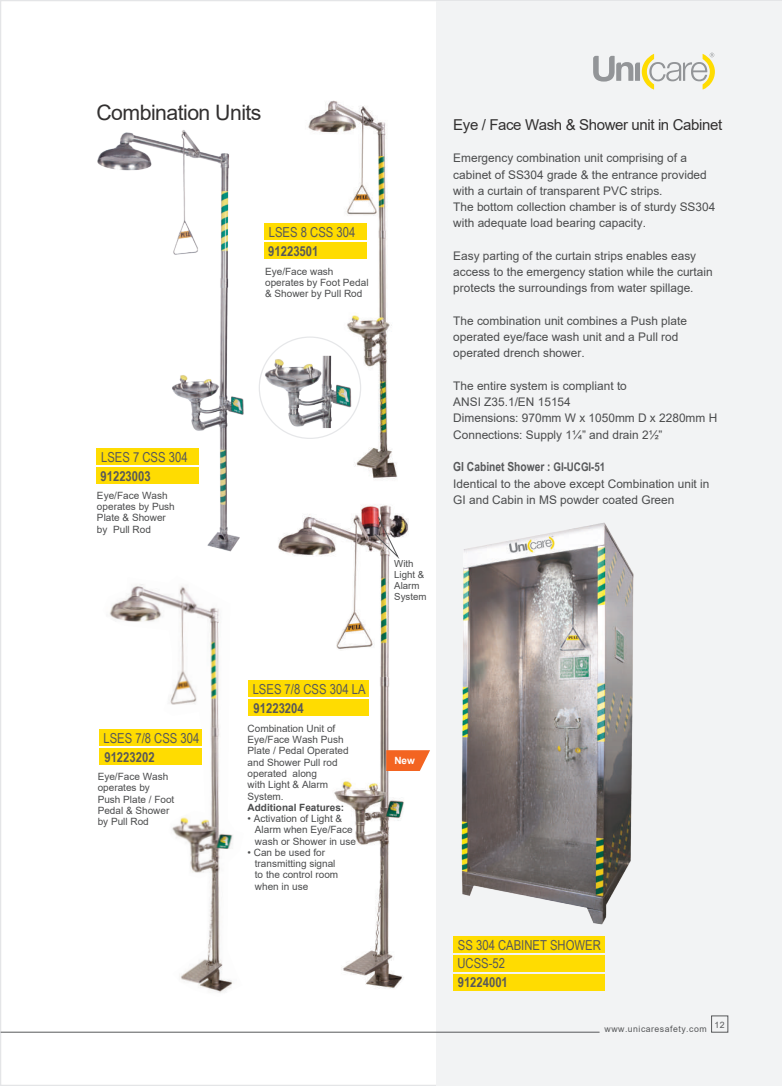
<style>
.page{position:relative;width:782px;height:1086px;background:#fff}
.page>*{position:absolute;margin:0;border:0;box-sizing:border-box;transform-origin:0 0}
.t1{font:21.25px "Arial";letter-spacing:-.025em;color:#323030}
.t2{font:15px "Arial";letter-spacing:-.025em;color:#323030}
.t3{font:13.75px/18.8px "Arial Narrow";color:#57585a}
.t4{font:700 13.75px "Arial Narrow";color:#57585a}
.t5{font:700 12.5px "Arial Narrow";color:#57585a}
.t6{font:11.88px/16.2px "Arial";color:#4b4c4d}
.t7{font:10px/11.2px "Arial";color:#4b4c4d}
.t8{font:700 10px "Arial";color:#4b4c4d}
.t9{font:700 10px "Arial";color:#fff}
.t10{font:9.62px/10.9px "Arial";color:#4b4c4d}
.t11{font:8.75px "Arial";letter-spacing:.055em;color:#57585a}
.s1{font-size:11.88px}
</style>
<div class="page">
<div style="left:436px;top:1px;width:345px;height:1084px;background:#f2f3f4"></div>
<div style="left:711px;top:1015px;width:17px;height:17px;border:1px solid #57585a"></div>
<hr style="left:1px;top:1031px;width:598px;height:1px;background:#57585a">
<img style="left:260px;top:356px;width:41px;height:72px">
<img style="left:109px;top:584px;width:124px;height:409px">
<div style="left:264px;top:223px;width:102px;height:17px;background:#ffdc01"></div>
<div style="left:264px;top:242px;width:102px;height:17px;background:#ffdc01"></div>
<img style="left:301px;top:100px;width:97px;height:380px">
<div style="left:453px;top:936px;width:151px;height:17px;background:#ffdc01"></div>
<div style="left:453px;top:954px;width:151px;height:17px;background:#ffdc01"></div>
<div style="left:453px;top:973px;width:151px;height:17px;background:#ffdc01"></div>
<div style="left:248px;top:680px;width:121px;height:17px;background:#ffdc01"></div>
<div style="left:248px;top:698px;width:121px;height:17px;background:#ffdc01"></div>
<div style="left:99px;top:729px;width:102px;height:17px;background:#ffdc01"></div>
<div style="left:99px;top:748px;width:102px;height:17px;background:#ffdc01"></div>
<img style="left:274px;top:504px;width:135px;height:485px">
<svg style="left:374px;top:516px;width:25px;height:43px"></svg>
<svg style="left:386px;top:750px;width:44px;height:21px"></svg>
<svg style="left:593px;top:53px;width:122px;height:37px"></svg>
<img style="left:461px;top:523px;width:173px;height:402px">
<img style="left:96px;top:130px;width:148px;height:422px">
<h1 class="t1" style="left:96px;top:98px;width:167px">Combination Units</h1>
<p class="t3" style="left:269px;top:222px;width:88px">LSES 8 CSS 304</p>
<p class="t4" style="left:268px;top:240px;width:52px">91223501</p>
<p class="t7" style="left:265px;top:266px;width:105px">Eye/Face wash operates by Foot Pedal &amp; Shower by Pull Rod</p>
<p class="t3" style="left:101px;top:447px;width:88px">LSES 7 CSS 304</p>
<p class="t4" style="left:101px;top:465px;width:52px">91223003</p>
<p class="t7" style="left:97px;top:489px;width:79px">Eye/Face Wash operates by Push<br>Plate &amp; Shower by Pull Rod</p>
<p class="t10" style="left:394px;top:558px;width:34px">With<br>Light &amp;<br>Alarm<br>System</p>
<p class="t2" style="left:453px;top:114px;width:270px">Eye / Face Wash &amp; Shower unit in Cabinet</p>
<p class="t6" style="left:453px;top:150px;width:264px">Emergency combination unit comprising of a cabinet of SS304 grade &amp; the entrance provided with a curtain of transparent PVC strips.<br>The bottom collection chamber is of sturdy SS304 with adequate load bearing capacity.</p>
<p class="t6" style="left:453px;top:247px;width:261px">Easy parting of the curtain strips enables easy access to the emergency station while the curtain protects the surroundings from water spillage.</p>
<p class="t6" style="left:453px;top:312px;width:235px">The combination unit combines a Push plate operated eye/face wash unit and a Pull rod operated drench shower.</p>
<p class="t6" style="left:453px;top:377px;width:265px">The entire system is compliant to<br>ANSI Z35.1/EN 15154<br>Dimensions: 970mm W x 1050mm D x 2280mm H<br>Connections: Supply 1¼” and drain 2½”</p>
<p class="t5" style="left:453px;top:457px;width:154px">GI Cabinet Shower : <span class="s1">GI-UCGI-51</span></p>
<p class="t6" style="left:453px;top:475px;width:258px">Identical to the above except Combination unit in<br>GI and Cabin in MS powder coated Green</p>
<p class="t3" style="left:103px;top:728px;width:97px">LSES 7/8 CSS 304</p>
<p class="t4" style="left:104px;top:746px;width:52px">91223202</p>
<p class="t7" style="left:98px;top:771px;width:78px">Eye/Face Wash operates by<br>Push Plate / Foot<br>Pedal &amp; Shower by Pull Rod</p>
<p class="t3" style="left:253px;top:678px;width:114px">LSES 7/8 CSS 304 LA</p>
<p class="t4" style="left:253px;top:697px;width:52px">91223204</p>
<p class="t7" style="left:247px;top:722px;width:103px">Combination Unit of<br>Eye/Face Wash Push<br>Plate / Pedal Operated and Shower Pull rod operated along<br>with Light &amp; Alarm<br>System.</p>
<p class="t8" style="left:247px;top:800px;width:98px">Additional Features:</p>
<p class="t7" style="left:255px;top:812px;width:103px;text-indent:-7px">• Activation of Light &amp;<br>Alarm when Eye/Face wash or Shower in use</p>
<p class="t7" style="left:255px;top:846px;width:85px;text-indent:-7px">• Can be used for transmitting signal to the control room when in use</p>
<p class="t9" style="left:394px;top:754px;width:22px">New</p>
<p class="t3" style="left:457px;top:934px;width:145px">SS 304 CABINET SHOWER<br>UCSS-52</p>
<p class="t4" style="left:458px;top:971px;width:52px">91224001</p>
<p class="t11" style="left:604px;top:1023px;width:104px">www.unicaresafety.com</p>
<p class="t11" style="left:714px;top:1018px;width:12px">12</p>
</div>
